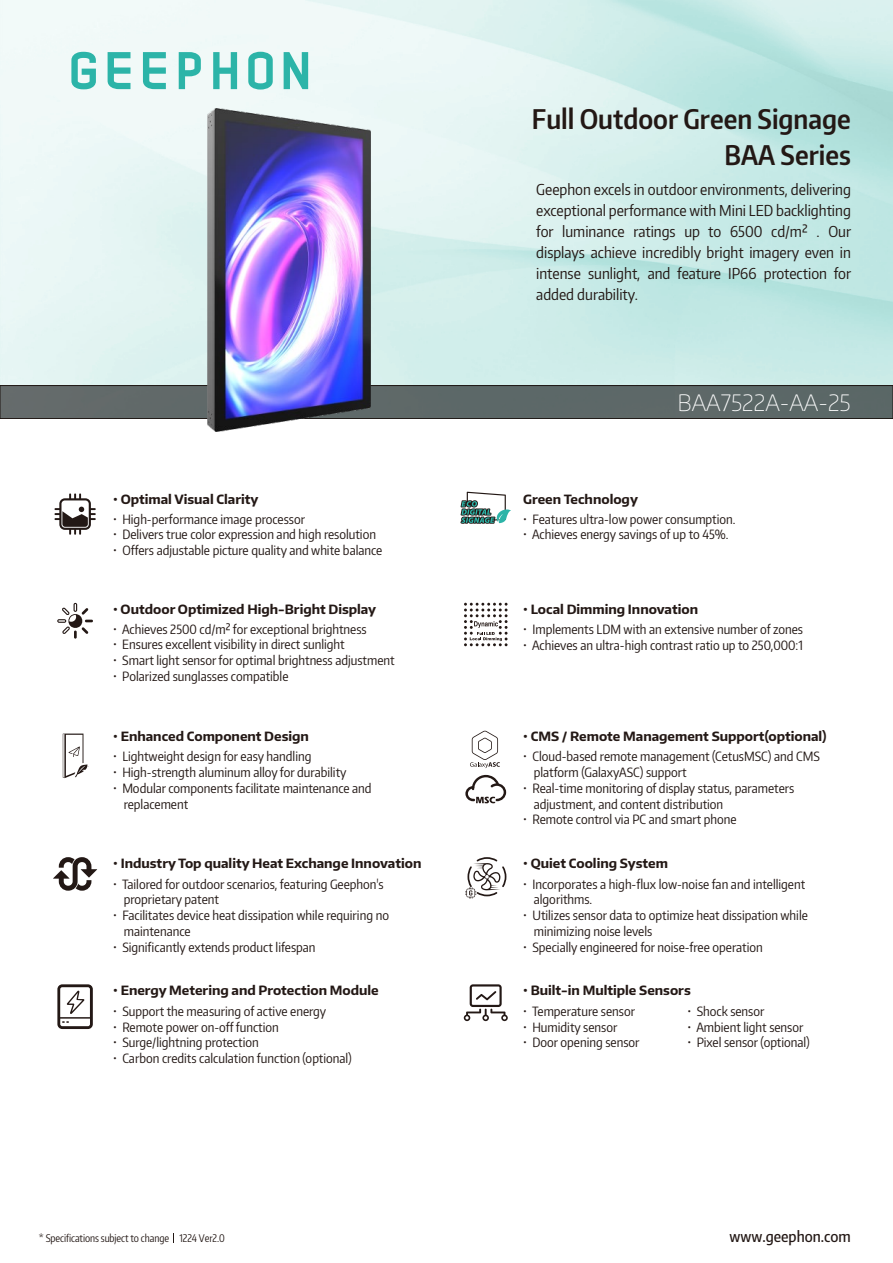
<style>
.page{position:relative;width:893px;height:1263px;background:#fff}
.page>*{position:absolute;margin:0;border:0;box-sizing:border-box;transform-origin:0 0}
.t1{font:600 27px/36.5px "Encode Sans Condensed";color:#231815;text-align:right}
.t2{font:100 22.5px "Encode Sans Normal";color:#fff}
.t3{font:15px/20.9px "Encode Sans Condensed";color:#231815;text-align:justify}
.t4{font:500 15px "Encode Sans Condensed";color:#231815}
.t5{font:12.75px/15.8px "Encode Sans Condensed";color:#231815}
.t6{font:700 12.75px "Encode Sans Normal";color:#231815}
.t7{font:10.5px "Encode Sans Compressed";letter-spacing:-.005em;color:#231815}
</style>
<div class="page">
<svg style="left:0;top:0;width:893px;height:385px;background:#d6efed"></svg>
<div style="left:0;top:385px;width:893px;height:34px;background:#5d6868;border:1px solid #231815"></div>
<img style="left:208px;top:109px;width:163px;height:323px">
<svg style="left:460px;top:492px;width:51px;height:32px"></svg>
<svg style="left:464px;top:603px;width:43px;height:43px"></svg>
<svg style="left:465px;top:775px;width:41px;height:28px"></svg>
<svg style="left:470px;top:730px;width:30px;height:38px"></svg>
<svg style="left:57px;top:603px;width:36px;height:36px"></svg>
<svg style="left:53px;top:857px;width:44px;height:34px"></svg>
<svg style="left:465px;top:857px;width:41px;height:42px"></svg>
<svg style="left:63px;top:733px;width:24px;height:45px"></svg>
<svg style="left:54px;top:493px;width:42px;height:42px"></svg>
<svg style="left:464px;top:984px;width:44px;height:37px"></svg>
<svg style="left:57px;top:984px;width:36px;height:45px"></svg>
<svg style="left:71px;top:52px;width:25px;height:37px"></svg>
<svg style="left:108px;top:52px;width:22px;height:37px"></svg>
<svg style="left:143px;top:52px;width:23px;height:37px"></svg>
<svg style="left:179px;top:52px;width:22px;height:37px"></svg>
<svg style="left:213px;top:52px;width:24px;height:37px"></svg>
<svg style="left:248px;top:52px;width:25px;height:38px"></svg>
<svg style="left:284px;top:52px;width:24px;height:37px"></svg>
<h1 class="t1" style="left:532px;top:100px;width:320px">Full Outdoor Green Signage<br>BAA Series</h1>
<p class="t3" style="left:536px;top:179px;width:316px">Geephon excels in outdoor environments, delivering exceptional performance with Mini LED backlighting for luminance ratings up to 6500 cd/m² . Our displays achieve incredibly bright imagery even in intense sunlight, and feature IP66 protection for added durability.</p>
<p class="t6" style="left:113px;top:491px;width:147px">• Optimal Visual Clarity</p>
<p class="t5" style="left:113px;top:511px;width:193px">• High-performance image processor</p>
<p class="t5" style="left:113px;top:526px;width:264px">• Delivers true color expression and high resolution</p>
<p class="t5" style="left:113px;top:542px;width:271px">• Offers adjustable picture quality and white balance</p>
<p class="t6" style="left:113px;top:601px;width:265px">• Outdoor Optimized High-Bright Display</p>
<p class="t5" style="left:113px;top:620px;width:255px">• Achieves 2500 cd/m² for exceptional brightness</p>
<p class="t5" style="left:113px;top:636px;width:233px">• Ensures excellent visibility in direct sunlight</p>
<p class="t5" style="left:113px;top:652px;width:283px">• Smart light sensor for optimal brightness adjustment</p>
<p class="t5" style="left:113px;top:668px;width:177px">• Polarized sunglasses compatible</p>
<p class="t6" style="left:113px;top:728px;width:197px">• Enhanced Component Design</p>
<p class="t5" style="left:113px;top:748px;width:200px">• Lightweight design for easy handling</p>
<p class="t5" style="left:113px;top:764px;width:235px">• High-strength aluminum alloy for durability</p>
<p class="t5" style="left:124px;top:780px;width:249px;text-indent:-11px">• Modular components facilitate maintenance and replacement</p>
<p class="t6" style="left:113px;top:855px;width:310px">• Industry Top quality Heat Exchange Innovation</p>
<p class="t5" style="left:124px;top:875px;width:261px;text-indent:-11px">• Tailored for outdoor scenarios, featuring Geephon's proprietary patent</p>
<p class="t5" style="left:124px;top:907px;width:267px;text-indent:-11px">• Facilitates device heat dissipation while requiring no maintenance</p>
<p class="t5" style="left:113px;top:938px;width:204px">• Significantly extends product lifespan</p>
<h2 class="t2" style="left:677px;top:388px;width:175px">BAA7522A-AA-25</h2>
<p class="t6" style="left:523px;top:491px;width:116px">Green Technology</p>
<p class="t5" style="left:523px;top:511px;width:214px">• Features ultra-low power consumption.</p>
<p class="t5" style="left:523px;top:526px;width:207px">• Achieves energy savings of up to 45%.</p>
<p class="t6" style="left:523px;top:601px;width:176px">• Local Dimming Innovation</p>
<p class="t5" style="left:523px;top:621px;width:281px">• Implements LDM with an extensive number of zones</p>
<p class="t5" style="left:523px;top:637px;width:281px">• Achieves an ultra-high contrast ratio up to 250,000:1</p>
<p class="t6" style="left:523px;top:728px;width:305px">• CMS / Remote Management Support(optional)</p>
<p class="t5" style="left:534px;top:748px;width:288px;text-indent:-11px">• Cloud-based remote management (CetusMSC) and CMS platform (GalaxyASC) support</p>
<p class="t5" style="left:534px;top:780px;width:262px;text-indent:-11px">• Real-time monitoring of display status, parameters adjustment, and content distribution</p>
<p class="t5" style="left:523px;top:811px;width:215px">• Remote control via PC and smart phone</p>
<p class="t6" style="left:523px;top:855px;width:146px">• Quiet Cooling System</p>
<p class="t5" style="left:534px;top:875px;width:273px;text-indent:-11px">• Incorporates a high-flux low-noise fan and intelligent algorithms.</p>
<p class="t5" style="left:534px;top:907px;width:276px;text-indent:-11px">• Utilizes sensor data to optimize heat dissipation while minimizing noise levels</p>
<p class="t5" style="left:523px;top:938px;width:241px">• Specially engineered for noise-free operation</p>
<p class="t6" style="left:113px;top:982px;width:267px">• Energy Metering and Protection Module</p>
<p class="t6" style="left:523px;top:982px;width:169px">• Built-in Multiple Sensors</p>
<p class="t5" style="left:523px;top:1003px;width:113px">• Temperature sensor</p>
<p class="t5" style="left:523px;top:1018px;width:96px">• Humidity sensor</p>
<p class="t5" style="left:523px;top:1034px;width:118px">• Door opening sensor</p>
<p class="t5" style="left:113px;top:1003px;width:215px">• Support the measuring of active energy</p>
<p class="t5" style="left:113px;top:1018px;width:167px">• Remote power on-off function</p>
<p class="t5" style="left:113px;top:1034px;width:147px">• Surge/lightning protection</p>
<p class="t5" style="left:113px;top:1050px;width:240px">• Carbon credits calculation function (optional)</p>
<p class="t5" style="left:687px;top:1003px;width:78px">• Shock sensor</p>
<p class="t5" style="left:687px;top:1018px;width:117px">• Ambient light sensor</p>
<p class="t5" style="left:687px;top:1034px;width:124px">• Pixel sensor (optional)</p>
<p class="t7" style="left:39px;top:1231px;width:187px">* Specifications subject to change 1224 Ver2.0</p>
<p class="t4" style="left:730px;top:1226px;width:123px">www.geephon.com</p>
</div>
